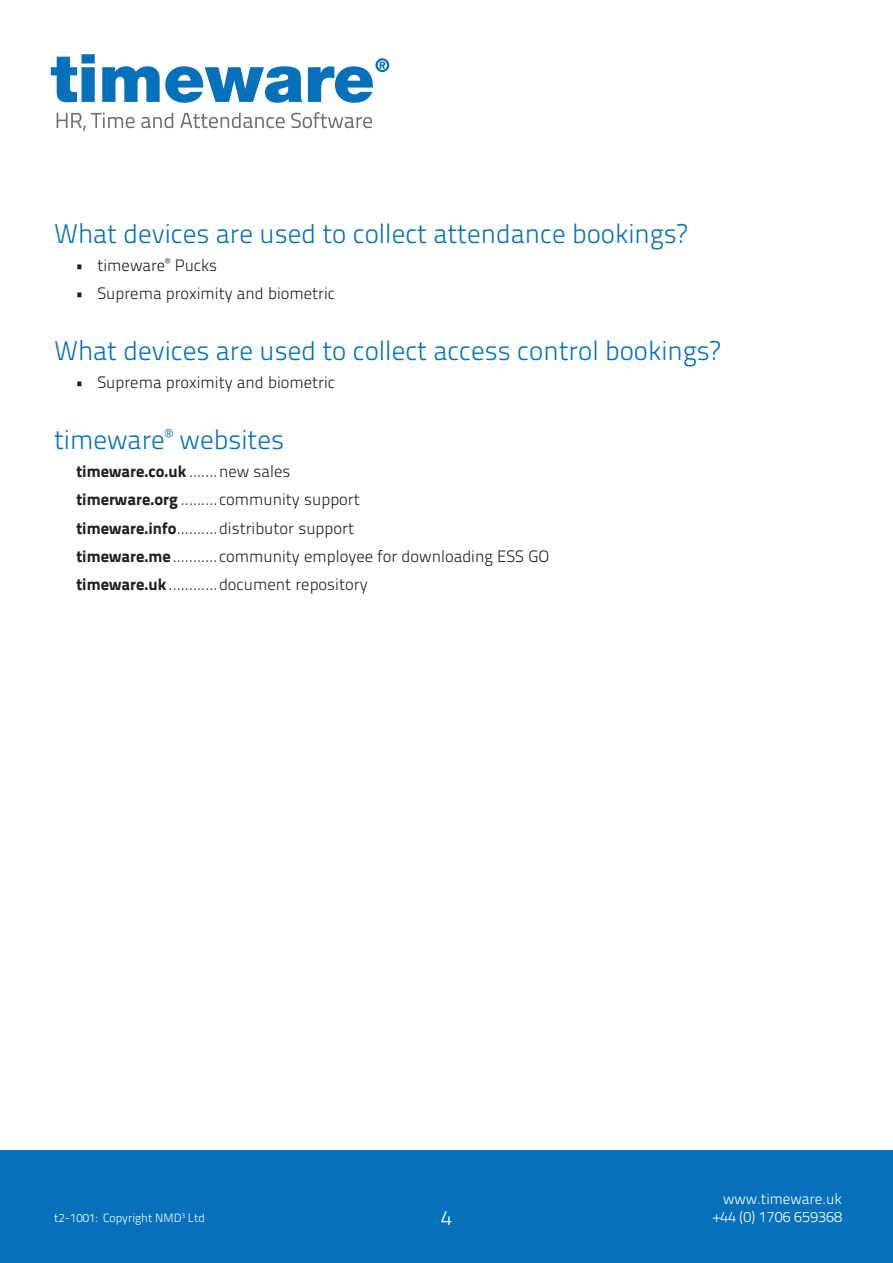
<style>
.page{position:relative;width:893px;height:1263px;background:#fff}
.page>*{position:absolute;margin:0;border:0;box-sizing:border-box;transform-origin:0 0}
.t1{font:27px "Titillium Text 22 L 250 wt";color:#0671ba}
.t2{font:21px "Titillium Text 22 L 250 wt";color:#fff}
.t3{font:16.5px "Titillium Text 22 L 250 wt";color:#231f20}
.t4{font:15px "Titillium Text 22 L 250 wt";color:#fff}
.t5{font:12px "Titillium Text 22 L 250 wt";color:#fff}
.s1{font-family:"Titillium Text 22 L 999 wt"}
</style>
<div class="page">
<div style="left:0;top:1150px;width:893px;height:113px;background:#0671ba"></div>
<svg style="left:51px;top:54px;width:338px;height:49px"></svg>
<svg style="left:57px;top:112px;width:315px;height:19px"></svg>
<p class="t1" style="left:54px;top:213px;width:635px">What devices are used to collect attendance bookings?</p>
<p class="t3" style="left:75px;top:253px;width:144px">• timeware<sup>®</sup> Pucks</p>
<p class="t3" style="left:75px;top:281px;width:261px">• Suprema proximity and biometric</p>
<p class="t1" style="left:54px;top:331px;width:668px">What devices are used to collect access control bookings?</p>
<p class="t3" style="left:75px;top:370px;width:261px">• Suprema proximity and biometric</p>
<p class="t1" style="left:54px;top:420px;width:232px">timeware<sup>®</sup> websites</p>
<p class="t3" style="left:77px;top:459px;width:215px"><span class="s1">timeware.co.uk</span> .......new sales</p>
<p class="t3" style="left:77px;top:488px;width:285px"><span class="s1">timerware.org</span> .........community support</p>
<p class="t3" style="left:77px;top:516px;width:279px"><span class="s1">timeware.info</span>..........distributor support</p>
<p class="t3" style="left:77px;top:544px;width:474px"><span class="s1">timeware.me</span>...........community employee for downloading ESS GO</p>
<p class="t3" style="left:77px;top:572px;width:293px"><span class="s1">timeware.uk</span> ............document repository</p>
<p class="t5" style="left:54px;top:1209px;width:153px">t2-1001: Copyright NMD<sup>3</sup> Ltd</p>
<p class="t2" style="left:441px;top:1202px;width:13px">4</p>
<p class="t4" style="left:723px;top:1187px;width:120px">www.timeware.uk</p>
<p class="t4" style="left:714px;top:1205px;width:130px">+44 (0) 1706 659368</p>
</div>
